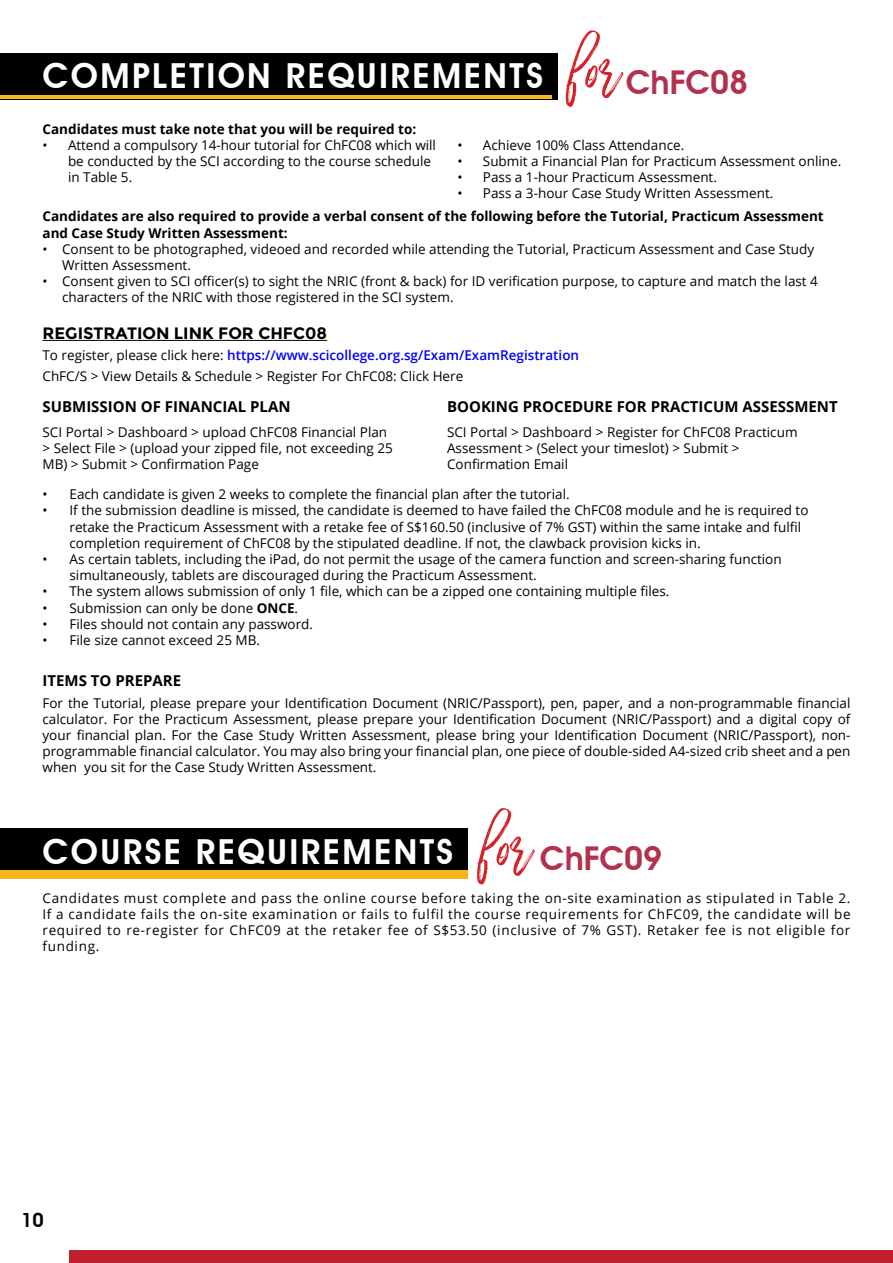
<style>
.page{position:relative;width:893px;height:1263px;background:#fff}
.page>*{position:absolute;margin:0;border:0;box-sizing:border-box;transform-origin:0 0}
.t1{font:118.5px "Wilderness Typeface";color:#d3242a}
.t2{font:600 34.5px "Avant Garde IT Cby BT";letter-spacing:.07em;color:#fff}
.t3{font:600 32.85px "Avant Garde IT Cby BT";color:#b2324e}
.t4{font:600 19.5px "Avant Garde IT Cby BT";color:#000}
.t5{font:700 16.5px "Montserrat";color:#000}
.t6{font:700 15px "Open Sans";color:#000}
.t7{font:13.5px/16.2px "Open Sans";color:#000}
.t8{font:700 13.5px/16.2px "Open Sans";color:#000}
.s1{font-weight:600;color:#00f}
.s2{font-weight:700}
</style>
<div class="page">
<div style="left:0;top:53px;width:557px;height:47px;background:#000"></div>
<hr style="left:0;top:95px;width:552px;height:4px;background:#f7b519">
<hr style="left:43px;top:340px;width:284px;height:1px;background:#000">
<div style="left:0;top:828px;width:467px;height:50px;background:#000"></div>
<div style="left:0;top:871px;width:468px;height:8px;background:#f7b519"></div>
<div style="left:70px;top:1250px;width:823px;height:13px;background:#bf1f2e"></div>
<hr style="left:892px;top:52px;width:1px;height:98px;background:#000">
<h2 class="t2" style="left:43px;top:55px;width:502px">COMPLETION REQUIREMENTS</h2>
<h1 class="t1" style="left:570px;top:13px;width:53px">for</h1>
<h3 class="t3" style="left:626px;top:62px;width:124px">ChFC08</h3>
<p class="t8" style="left:43px;top:120px;width:375px">Candidates must take note that you will be required to:</p>
<p class="t7" style="left:68px;top:136px;width:369px;text-indent:-26px">• Attend a compulsory 14-hour tutorial for ChFC08 which will be conducted by the SCI according to the course schedule in Table 5.</p>
<p class="t7" style="left:457px;top:136px;width:228px">• Achieve 100% Class Attendance.</p>
<p class="t7" style="left:457px;top:153px;width:385px">• Submit a Financial Plan for Practicum Assessment online.</p>
<p class="t7" style="left:457px;top:169px;width:261px">• Pass a 1-hour Practicum Assessment.</p>
<p class="t7" style="left:457px;top:185px;width:317px">• Pass a 3-hour Case Study Written Assessment.</p>
<p class="t8" style="left:43px;top:208px;width:783px">Candidates are also required to provide a verbal consent of the following before the Tutorial, Practicum Assessment and Case Study Written Assessment:</p>
<p class="t7" style="left:62px;top:240px;width:754px;text-indent:-19px">• Consent to be photographed, videoed and recorded while attending the Tutorial, Practicum Assessment and Case Study<br>Written Assessment.</p>
<p class="t7" style="left:62px;top:273px;width:757px;text-indent:-19px">• Consent given to SCI officer(s) to sight the NRIC (front &amp; back) for ID verification purpose, to capture and match the last 4 characters of the NRIC with those registered in the SCI system.</p>
<p class="t5" style="left:43px;top:323px;width:286px">REGISTRATION LINK FOR CHFC08</p>
<p class="t7" style="left:43px;top:344px;width:538px;line-height:21px">To register, please click here: <span class="s1">https://www.scicollege.org.sg/Exam/ExamRegistration<br></span>ChFC/S &gt; View Details &amp; Schedule &gt; Register For ChFC08: Click Here</p>
<p class="t6" style="left:43px;top:396px;width:250px">SUBMISSION OF FINANCIAL PLAN</p>
<p class="t6" style="left:447px;top:396px;width:392px">BOOKING PROCEDURE FOR PRACTICUM ASSESSMENT</p>
<p class="t7" style="left:43px;top:423px;width:352px">SCI Portal &gt; Dashboard &gt; upload ChFC08 Financial Plan &gt; Select File &gt; (upload your zipped file, not exceeding 25<br>MB) &gt; Submit &gt; Confirmation Page</p>
<p class="t7" style="left:447px;top:423px;width:352px">SCI Portal &gt; Dashboard &gt; Register for ChFC08 Practicum<br>Assessment &gt; (Select your timeslot) &gt; Submit &gt;<br>Confirmation Email</p>
<p class="t7" style="left:43px;top:486px;width:529px">• Each candidate is given 2 weeks to complete the financial plan after the tutorial.</p>
<p class="t7" style="left:70px;top:502px;width:740px;text-indent:-27px">• If the submission deadline is missed, the candidate is deemed to have failed the ChFC08 module and he is required to retake the Practicum Assessment with a retake fee of S$160.50 (inclusive of 7% GST) within the same intake and fulfil completion requirement of ChFC08 by the stipulated deadline. If not, the clawback provision kicks in.</p>
<p class="t7" style="left:70px;top:551px;width:714px;text-indent:-27px">• As certain tablets, including the iPad, do not permit the usage of the camera function and screen-sharing function simultaneously, tablets are discouraged during the Practicum Assessment.</p>
<p class="t7" style="left:43px;top:583px;width:628px">• The system allows submission of only 1 file, which can be a zipped one containing multiple files.</p>
<p class="t7" style="left:43px;top:599px;width:257px">• Submission can only be done <span class="s2">ONCE</span>.</p>
<p class="t7" style="left:43px;top:615px;width:272px">• Files should not contain any password.</p>
<p class="t7" style="left:43px;top:632px;width:219px">• File size cannot exceed 25 MB.</p>
<p class="t6" style="left:43px;top:670px;width:140px">ITEMS TO PREPARE</p>
<p class="t7" style="left:43px;top:694px;width:809px;text-align:justify">For the Tutorial, please prepare your Identification Document (NRIC/Passport), pen, paper, and a non-programmable financial calculator. For the Practicum Assessment, please prepare your Identification Document (NRIC/Passport) and a digital copy of your financial plan. For the Case Study Written Assessment, please bring your Identification Document (NRIC/Passport), non&shy;programmable financial calculator. You may also bring your financial plan, one piece of double-sided A4-sized crib sheet and a pen when you sit for the Case Study Written Assessment.</p>
<h1 class="t1" style="left:481px;top:790px;width:53px">for</h1>
<h2 class="t2" style="left:43px;top:831px;width:412px">COURSE REQUIREMENTS</h2>
<h3 class="t3" style="left:540px;top:838px;width:124px">ChFC09</h3>
<p class="t7" style="left:43px;top:890px;width:809px;line-height:15.8px;text-align:justify">Candidates must complete and pass the online course before taking the on-site examination as stipulated in Table 2.<br>If a candidate fails the on-site examination or fails to fulfil the course requirements for ChFC09, the candidate will be required to re-register for ChFC09 at the retaker fee of S$53.50 (inclusive of 7% GST). Retaker fee is not eligible for funding.</p>
<h3 class="t4" style="left:21px;top:1208px;width:24px">10</h3>
</div>
